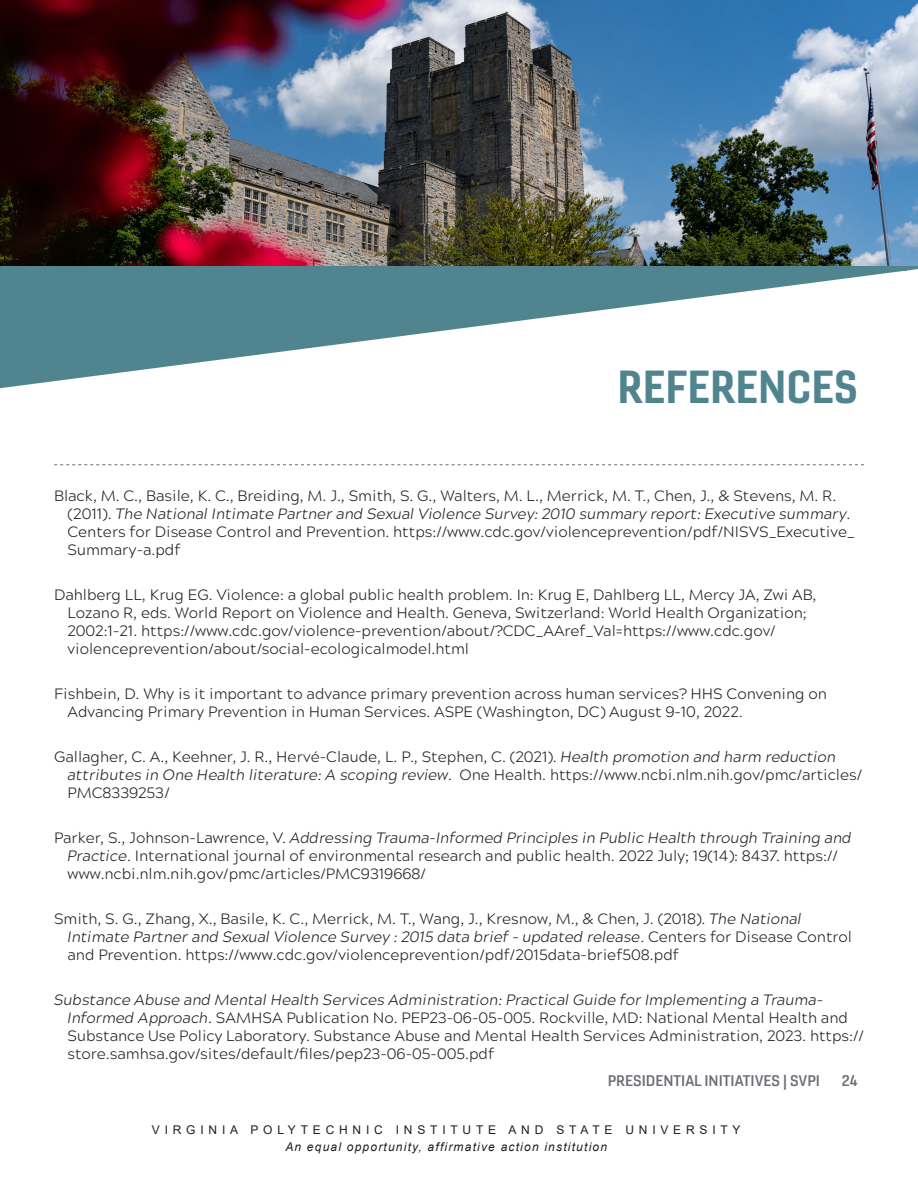
<style>
.page{position:relative;width:918px;height:1188px;background:#fff}
.page>*{position:absolute;margin:0;border:0;box-sizing:border-box;transform-origin:0 0}
.Section_head{font:45px "Gineso Nor Bol";color:#508590}
.Paragraph_Space_Before{font:300 15px/18px "Acherus Grotesque";color:#231f20}
.t1{font:15px "Gineso Ext Dem";color:#6d6b75}
.t2{font:italic 12px "Arial";letter-spacing:.1em;color:#231f20}
.t3{font:12px "Arial";letter-spacing:.4em;color:#231f20}
.s1{font-style:italic}
</style>
<div class="page">
<svg style="left:0;top:266px;width:918px;height:123px;fill:#508590"></svg>
<img style="left:0;top:0;width:918px;height:266px">
<svg style="left:54px;top:464px;width:810px;height:1px"></svg>
<p class="Section_head" style="left:618px;top:357px;width:242px">REFERENCES</p>
<p class="Paragraph_Space_Before" style="left:68px;top:486px;width:789px;text-indent:-14px">Black, M. C., Basile, K. C., Breiding, M. J., Smith, S. G., Walters, M. L., Merrick, M. T., Chen, J., &amp; Stevens, M. R. (2011). <span class="s1">The National Intimate Partner and Sexual Violence Survey: 2010 summary report: Executive summary</span>.<br>Centers for Disease Control and Prevention. https://www.cdc.gov/violenceprevention/pdf/NISVS_Executive_ Summary-a.pdf</p>
<p class="Paragraph_Space_Before" style="left:68px;top:585px;width:751px;text-indent:-14px">Dahlberg LL, Krug EG. Violence: a global public health problem. In: Krug E, Dahlberg LL, Mercy JA, Zwi AB, Lozano R, eds. World Report on Violence and Health. Geneva, Switzerland: World Health Organization; 2002:1-21. https://www.cdc.gov/violence-prevention/about/?CDC_AAref_Val=https://www.cdc.gov/ violenceprevention/about/social-ecologicalmodel.html</p>
<p class="Paragraph_Space_Before" style="left:68px;top:684px;width:761px;text-indent:-14px">Fishbein, D. Why is it important to advance primary prevention across human services? HHS Convening on<br>Advancing Primary Prevention in Human Services. ASPE (Washington, DC) August 9-10, 2022.</p>
<p class="Paragraph_Space_Before" style="left:68px;top:747px;width:796px;text-indent:-14px">Gallagher, C. A., Keehner, J. R., Hervé-Claude, L. P., Stephen, C. (2021). <span class="s1">Health promotion and harm reduction attributes in One Health literature: A scoping review.</span> One Health. https://www.ncbi.nlm.nih.gov/pmc/articles/<br>PMC8339253/</p>
<p class="Paragraph_Space_Before" style="left:68px;top:828px;width:786px;text-indent:-14px">Parker, S., Johnson-Lawrence, V. <span class="s1">Addressing Trauma-Informed Principles in Public Health through Training and<br>Practice.</span> International journal of environmental research and public health. 2022 July; 19(14): 8437. https:// www.ncbi.nlm.nih.gov/pmc/articles/PMC9319668/</p>
<p class="Paragraph_Space_Before" style="left:68px;top:909px;width:786px;text-indent:-14px">Smith, S. G., Zhang, X., Basile, K. C., Merrick, M. T., Wang, J., Kresnow, M., &amp; Chen, J. (2018). <span class="s1">The National<br>Intimate Partner and Sexual Violence Survey : 2015 data brief – updated release.</span> Centers for Disease Control and Prevention. https://www.cdc.gov/violenceprevention/pdf/2015data-brief508.pdf</p>
<p class="Paragraph_Space_Before" style="left:68px;top:990px;width:798px;text-indent:-14px"><span class="s1">Substance Abuse and Mental Health Services Administration: Practical Guide for Implementing a Trauma-Informed Approach.</span> SAMHSA Publication No. PEP23-06-05-005. Rockville, MD: National Mental Health and Substance Use Policy Laboratory. Substance Abuse and Mental Health Services Administration, 2023. https:// store.samhsa.gov/sites/default/files/pep23-06-05-005.pdf</p>
<p class="t1" style="left:608px;top:1072px;width:214px">PRESIDENTIAL INITIATIVES | SVPI</p>
<p class="t1" style="left:842px;top:1072px;width:17px">24</p>
<p class="t3" style="left:152px;top:1122px;width:590px">VIRGINIA POLYTECHNIC INSTITUTE AND STATE UNIVERSITY</p>
<p class="t2" style="left:285px;top:1139px;width:323px">An equal opportunity, affirmative action institution</p>
</div>
